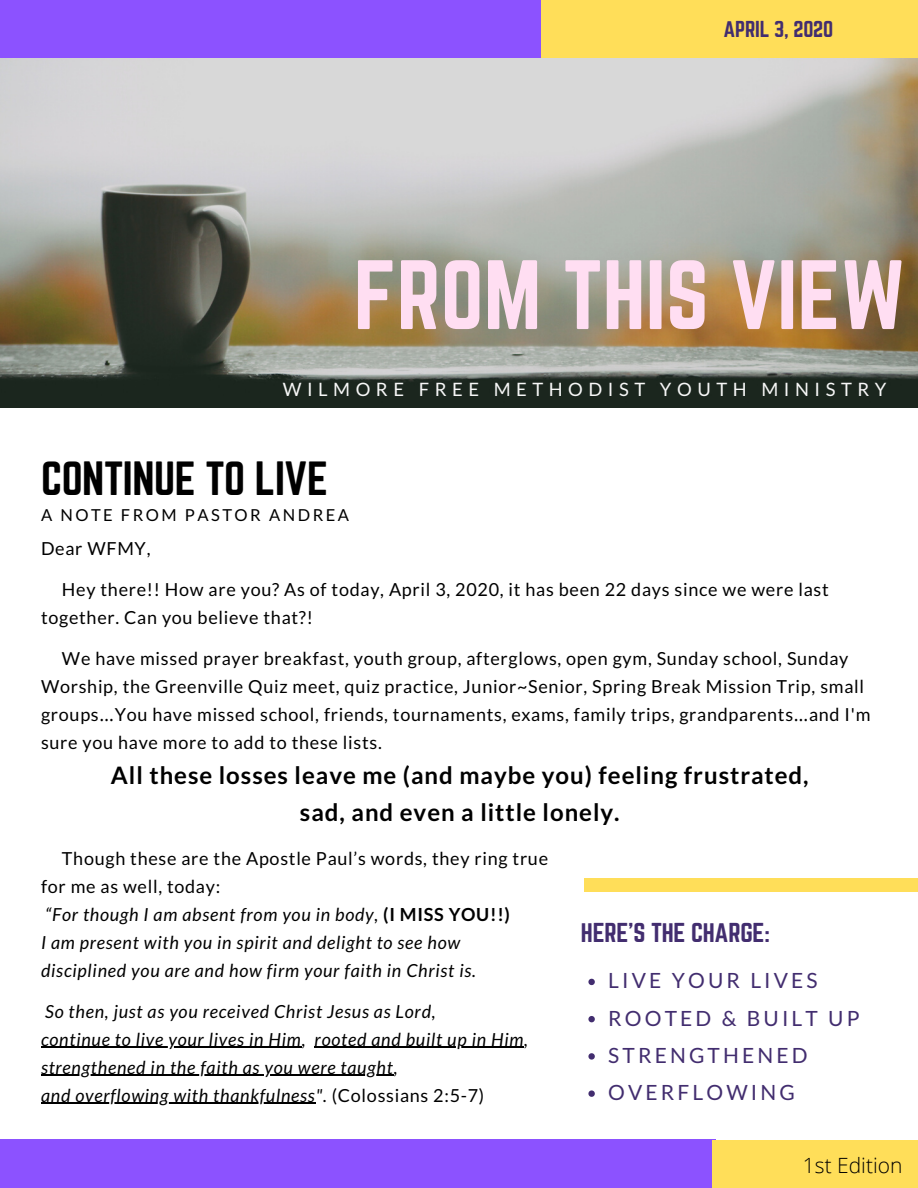
<style>
.page{position:relative;width:918px;height:1188px;background:#fff}
.page>*{position:absolute;margin:0;border:0;box-sizing:border-box;transform-origin:0 0}
.t1{font:86.1px "Norwester";color:#ffdef2}
.t2{font:42px "Norwester";letter-spacing:-.01em;color:#000}
.t3{font:700 24px/37.2px "Lato";letter-spacing:.04em;color:#000;text-align:center}
.t4{font:24px "Norwester";letter-spacing:-.01em;color:#422d6f}
.t5{font:21px/37.2px "Lato";letter-spacing:.15em;color:#422d6f}
.t6{font:300 21px "Open Sans";color:#000}
.t7{font:20.25px "Norwester";letter-spacing:-.01em;color:#422d6f}
.t8{font:18.45px "Lato";letter-spacing:.3em;color:#f7f7f7}
.t9{font:18px/27.9px "Lato";letter-spacing:.04em;color:#000}
.t10{font:italic 18px/27.9px "Lato";letter-spacing:.04em;color:#000}
.t11{font:16.5px "Lato";letter-spacing:.15em;color:#000}
.s1{font-family:"Noto Sans Gurmukhi"}
.s2{font-style:normal}
.s3{font-weight:700;font-style:normal}
</style>
<div class="page">
<img style="left:0;top:58px;width:918px;height:350px">
<div style="left:0;top:0;width:637px;height:58px;background:#8c52ff"></div>
<div style="left:542px;top:0;width:376px;height:58px;background:#ffde59"></div>
<div style="left:0;top:1140px;width:716px;height:48px;background:#8c52ff"></div>
<div style="left:712px;top:1140px;width:206px;height:48px;background:#ffde59"></div>
<hr style="left:41px;top:1047px;width:261px;height:1px;background:#000">
<hr style="left:315px;top:1047px;width:209px;height:1px;background:#000">
<hr style="left:41px;top:1075px;width:353px;height:1px;background:#000">
<hr style="left:41px;top:1103px;width:275px;height:1px;background:#000">
<div style="left:585px;top:878px;width:333px;height:14px;background:#ffde59"></div>
<svg style="left:588px;top:979px;width:7px;height:6px"></svg>
<svg style="left:588px;top:1016px;width:7px;height:6px"></svg>
<svg style="left:588px;top:1053px;width:7px;height:7px"></svg>
<svg style="left:588px;top:1090px;width:7px;height:7px"></svg>
<p class="t7" style="left:724px;top:19px;width:111px">APRIL 3, 2020</p>
<h1 class="t1" style="left:354px;top:254px;width:554px">FROM THIS VIEW</h1>
<p class="t8" style="left:283px;top:378px;width:605px">WILMORE FREE METHODIST YOUTH MINISTRY</p>
<h2 class="t2" style="left:41px;top:458px;width:288px">CONTINUE TO LIVE</h2>
<p class="t11" style="left:41px;top:505px;width:310px">A NOTE FROM PASTOR ANDREA</p>
<p class="t9" style="left:41px;top:534px;width:111px">Dear WFMY,</p>
<p class="t9" style="left:41px;top:575px;width:789px;text-indent:21px">Hey there!! How are you? As of today, April 3, 2020, it has been 22 days since we were last together. Can you believe that?!</p>
<p class="t9" style="left:41px;top:644px;width:831px;text-indent:21px">We have missed prayer breakfast, youth group, afterglows, open gym, Sunday school, Sunday Worship, the Greenville Quiz meet, quiz practice, Junior~Senior, Spring Break Mission Trip, small groups<span class="s1">…</span>You have missed school, friends, tournaments, exams, family trips, grandparents<span class="s1">…</span>and I'm sure you have more to add to these lists.</p>
<h3 class="t3" style="left:111px;top:756px;width:699px">All these losses leave me (and maybe you) feeling frustrated, sad, and even a little lonely.</h3>
<p class="t10" style="left:41px;top:844px;width:509px;text-indent:21px"><span class="s2">Though these are the Apostle Paul’s words, they ring true for me as well, today:<br></span>“For though I am absent from you in body, <span class="s3">(I MISS YOU!!)<br></span>I am present with you in spirit and delight to see how disciplined you are and how firm your faith in Christ is.</p>
<p class="t10" style="left:41px;top:997px;width:489px">So then, just as you received Christ Jesus as Lord,<br>continue to live your lives in Him, rooted and built up in Him, strengthened in the faith as you were taught,<br>and overflowing with thankfulness". <span class="s2">(Colossians 2:5-7)</span></p>
<h3 class="t4" style="left:581px;top:921px;width:190px">HERE'S THE CHARGE:</h3>
<p class="t5" style="left:608px;top:962px;width:253px">LIVE YOUR LIVES<br>ROOTED &amp; BUILT UP<br>STRENGTHENED<br>OVERFLOWING</p>
<p class="t6" style="left:803px;top:1150px;width:101px">1st Edition</p>
</div>
